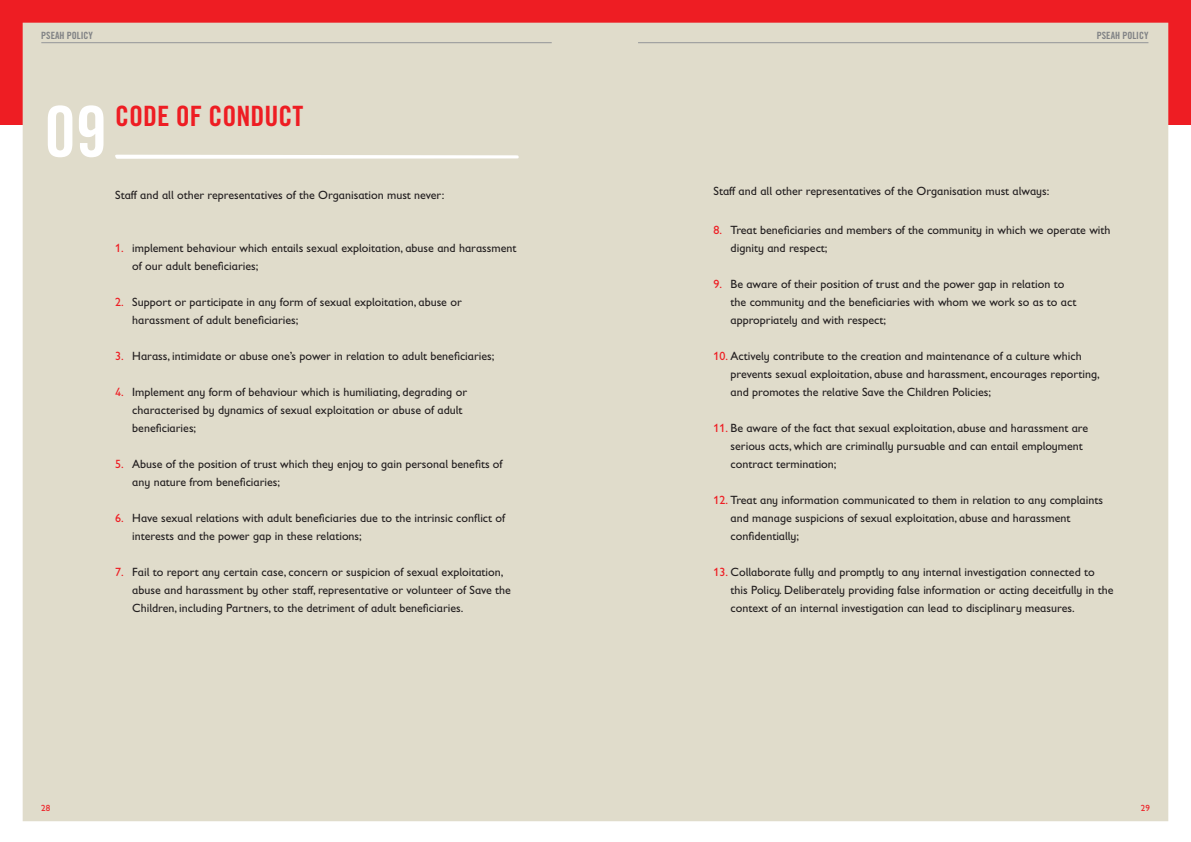
<style>
.page{position:relative;width:1191px;height:842px;background:#fff}
.page>*{position:absolute;margin:0;border:0;box-sizing:border-box;transform-origin:0 0}
.CHAPTER_NUMBER{font:70px "Trade Gothic LT Std Bd Cn 20";color:#fff}
.CHAPTER_TITLE{font:28px "Trade Gothic LT Std Bd Cn 20";color:#ee1d23}
.TESTO_TABELLA{font:12px/18px "Gill Sans Infant Std";color:#231f20}
.t1{font:10px "Trade Gothic LT Std Bd Cn 20";color:#808285}
.t2{font:9px "Gill Sans Infant Std";color:#ee1d23}
.s1{color:#ee1d23}
</style>
<div class="page">
<div style="left:0;top:0;width:604px;height:125px;background:#ee1d23"></div>
<div style="left:588px;top:0;width:603px;height:125px;background:#ee1d23"></div>
<div style="left:23px;top:23px;width:1145px;height:798px;background:#e0dccb"></div>
<hr style="left:41px;top:42px;width:511px;height:1px;background:#939598">
<hr style="left:638px;top:42px;width:510px;height:1px;background:#939598">
<svg style="left:115px;top:155px;width:404px;height:4px"></svg>
<p class="t1" style="left:41px;top:30px;width:53px">PSEAH POLICY</p>
<p class="t1" style="left:1096px;top:30px;width:53px">PSEAH POLICY</p>
<p class="CHAPTER_NUMBER" style="left:45px;top:89px;width:64px">09</p>
<p class="CHAPTER_TITLE" style="left:115px;top:99px;width:190px">CODE OF CONDUCT</p>
<p class="TESTO_TABELLA" style="left:115px;top:186px;width:331px">Staff and all other representatives of the Organisation must never:</p>
<p class="TESTO_TABELLA" style="left:132px;top:239px;width:386px;text-indent:-17px"><span class="s1">1.</span> implement behaviour which entails sexual exploitation, abuse and harassment of our adult beneficiaries;</p>
<p class="TESTO_TABELLA" style="left:132px;top:293px;width:331px;text-indent:-17px"><span class="s1">2.</span> Support or participate in any form of sexual exploitation, abuse or harassment of adult beneficiaries;</p>
<p class="TESTO_TABELLA" style="left:115px;top:347px;width:381px"><span class="s1">3.</span> Harass, intimidate or abuse one’s power in relation to adult beneficiaries;</p>
<p class="TESTO_TABELLA" style="left:132px;top:383px;width:336px;text-indent:-17px"><span class="s1">4.</span> Implement any form of behaviour which is humiliating, degrading or characterised by dynamics of sexual exploitation or abuse of adult beneficiaries;</p>
<p class="TESTO_TABELLA" style="left:132px;top:455px;width:372px;text-indent:-17px"><span class="s1">5.</span> Abuse of the position of trust which they enjoy to gain personal benefits of any nature from beneficiaries;</p>
<p class="TESTO_TABELLA" style="left:132px;top:509px;width:374px;text-indent:-17px"><span class="s1">6.</span> Have sexual relations with adult beneficiaries due to the intrinsic conflict of interests and the power gap in these relations;</p>
<p class="TESTO_TABELLA" style="left:132px;top:563px;width:380px;text-indent:-17px"><span class="s1">7.</span> Fail to report any certain case, concern or suspicion of sexual exploitation, abuse and harassment by other staff, representative or volunteer of Save the<br>Children, including Partners, to the detriment of adult beneficiaries.</p>
<p class="TESTO_TABELLA" style="left:713px;top:182px;width:337px">Staff and all other representatives of the Organisation must always:</p>
<p class="TESTO_TABELLA" style="left:730px;top:221px;width:381px;text-indent:-17px"><span class="s1">8.</span> Treat beneficiaries and members of the community in which we operate with dignity and respect;</p>
<p class="TESTO_TABELLA" style="left:730px;top:275px;width:347px;text-indent:-17px"><span class="s1">9.</span> Be aware of their position of trust and the power gap in relation to the community and the beneficiaries with whom we work so as to act appropriately and with respect;</p>
<p class="TESTO_TABELLA" style="left:730px;top:347px;width:371px;text-indent:-17px"><span class="s1">10.</span> Actively contribute to the creation and maintenance of a culture which prevents sexual exploitation, abuse and harassment, encourages reporting, and promotes the relative Save the Children Policies;</p>
<p class="TESTO_TABELLA" style="left:730px;top:419px;width:359px;text-indent:-17px"><span class="s1">11.</span> Be aware of the fact that sexual exploitation, abuse and harassment are serious acts, which are criminally pursuable and can entail employment contract termination;</p>
<p class="TESTO_TABELLA" style="left:730px;top:491px;width:374px;text-indent:-17px"><span class="s1">12.</span> Treat any information communicated to them in relation to any complaints and manage suspicions of sexual exploitation, abuse and harassment confidentially;</p>
<p class="TESTO_TABELLA" style="left:730px;top:563px;width:384px;text-indent:-17px"><span class="s1">13.</span> Collaborate fully and promptly to any internal investigation connected to this Policy. Deliberately providing false information or acting deceitfully in the context of an internal investigation can lead to disciplinary measures.</p>
<p class="t2" style="left:41px;top:803px;width:10px">28</p>
<p class="t2" style="left:1140px;top:803px;width:10px">29</p>
</div>
